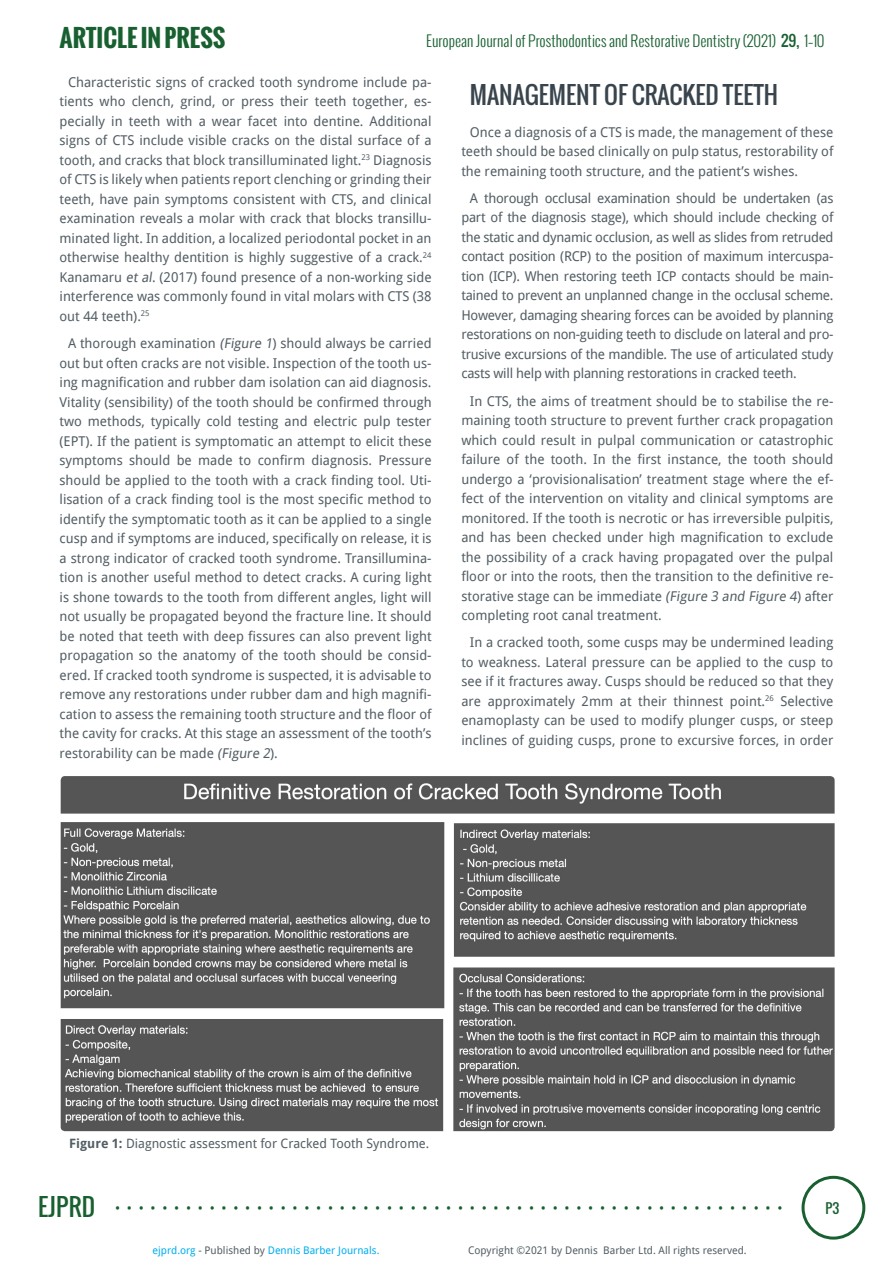
<style>
.page{position:relative;width:893px;height:1263px;background:#fff}
.page>*{position:absolute;margin:0;border:0;box-sizing:border-box;transform-origin:0 0}
.t1{font:24px "Oswald";color:#39444d}
.t2{font:700 24px "Oswald";color:#186030}
.t3{font:300 15px "Oswald";color:#186030}
.Body_Text{font:13.5px/19.5px "Droid Sans";color:#535e64;text-align:justify}
.t4{font:13.5px "Droid Sans";color:#186030}
.t5{font:13.5px "Oswald";color:#186030}
.Inline_Figure_Text{font:12.9px "Droid Sans";color:#535e64}
.t6{font:10.5px "Droid Sans";color:#535e64}
.t7{font:10.5px "Droid Sans";color:#00aeef}
.s1{font-weight:400}
.s2{font-weight:700}
.s3{font-family:"Oswald";font-size:24px}
.s4{color:#535e64}
</style>
<div class="page">
<img style="left:61px;top:776px;width:774px;height:355px">
<div style="left:801px;top:1176px;width:64px;height:63px;border:3px solid #186030;border-radius:50%"></div>
<h1 class="t2" style="left:60px;top:20px;width:167px">ARTICLE IN PRESS</h1>
<p class="t3" style="left:426px;top:31px;width:400px">European Journal of Prosthodontics and Restorative Dentistry (2021) <span class="s1">29,</span> 1–10</p>
<p class="Body_Text" style="left:60px;top:72px;width:374px;text-indent:9px">Characteristic signs of cracked tooth syndrome include pa&shy;tients who clench, grind, or press their teeth together, es&shy;pecially in teeth with a wear facet into dentine. Additional signs of CTS include visible cracks on the distal surface of a tooth, and cracks that block transilluminated light.<sup>23</sup> Diagnosis of CTS is likely when patients report clenching or grinding their teeth, have pain symptoms consistent with CTS, and clinical examination reveals a molar with crack that blocks transillu&shy;minated light. In addition, a localized periodontal pocket in an otherwise healthy dentition is highly suggestive of a crack.<sup>24<br></sup>Kanamaru et al. (2017) found presence of a non-working side interference was commonly found in vital molars with CTS (38 out 44 teeth).<sup>25</sup></p>
<p class="Body_Text" style="left:60px;top:333px;width:374px;text-indent:9px">A thorough examination (Figure 1) should always be carried out but often cracks are not visible. Inspection of the tooth us&shy;ing magnification and rubber dam isolation can aid diagnosis.<br>Vitality (sensibility) of the tooth should be confirmed through two methods, typically cold testing and electric pulp tester (EPT). If the patient is symptomatic an attempt to elicit these symptoms should be made to confirm diagnosis. Pressure should be applied to the tooth with a crack finding tool. Uti&shy;lisation of a crack finding tool is the most specific method to identify the symptomatic tooth as it can be applied to a single cusp and if symptoms are induced, specifically on release, it is a strong indicator of cracked tooth syndrome. Transillumina&shy;tion is another useful method to detect cracks. A curing light is shone towards to the tooth from different angles, light will not usually be propagated beyond the fracture line. It should be noted that teeth with deep fissures can also prevent light propagation so the anatomy of the tooth should be consid&shy;ered. If cracked tooth syndrome is suspected, it is advisable to remove any restorations under rubber dam and high magnifi&shy;cation to assess the remaining tooth structure and the floor of the cavity for cracks. At this stage an assessment of the tooth’s restorability can be made (Figure 2).</p>
<h2 class="t1" style="left:470px;top:77px;width:310px">MANAGEMENT OF CRACKED TEETH</h2>
<p class="Body_Text" style="left:461px;top:122px;width:374px;text-indent:9px">Once a diagnosis of a CTS is made, the management of these teeth should be based clinically on pulp status, restorability of the remaining tooth structure, and the patient’s wishes.</p>
<p class="Body_Text" style="left:461px;top:188px;width:374px;text-indent:9px">A thorough occlusal examination should be undertaken (as part of the diagnosis stage), which should include checking of the static and dynamic occlusion, as well as slides from retruded contact position (RCP) to the position of maximum intercuspa&shy;tion (ICP). When restoring teeth ICP contacts should be main&shy;tained to prevent an unplanned change in the occlusal scheme.<br>However, damaging shearing forces can be avoided by planning restorations on non-guiding teeth to disclude on lateral and pro&shy;trusive excursions of the mandible. The use of articulated study casts will help with planning restorations in cracked teeth.</p>
<p class="Body_Text" style="left:461px;top:391px;width:374px;text-indent:9px">In CTS, the aims of treatment should be to stabilise the re&shy;maining tooth structure to prevent further crack propagation which could result in pulpal communication or catastrophic failure of the tooth. In the first instance, the tooth should undergo a ‘provisionalisation’ treatment stage where the ef&shy;fect of the intervention on vitality and clinical symptoms are monitored. If the tooth is necrotic or has irreversible pulpitis, and has been checked under high magnification to exclude the possibility of a crack having propagated over the pulpal floor or into the roots, then the transition to the definitive re&shy;storative stage can be immediate (Figure 3 and Figure 4) after completing root canal treatment.</p>
<p class="Body_Text" style="left:461px;top:632px;width:374px;text-indent:9px">In a cracked tooth, some cusps may be undermined leading to weakness. Lateral pressure can be applied to the cusp to see if it fractures away. Cusps should be reduced so that they are approximately 2mm at their thinnest point.<sup>26</sup> Selective enamoplasty can be used to modify plunger cusps, or steep inclines of guiding cusps, prone to excursive forces, in order</p>
<p class="Inline_Figure_Text" style="left:69px;top:1134px;width:362px"><span class="s2">Figure 1:</span> Diagnostic assessment for Cracked Tooth Syndrome.</p>
<p class="t4" style="left:38px;top:1199px;width:746px"><span class="s3">EJPRD</span> •••••••••••••••••••••••••••••••••••••••••••••••••••••••••</p>
<p class="t7" style="left:152px;top:1243px;width:228px">ejprd.org <span class="s4">- Published by</span> Dennis Barber Journals.</p>
<p class="t6" style="left:468px;top:1243px;width:280px">Copyright ©2021 by Dennis Barber Ltd. All rights reserved.</p>
<p class="t5" style="left:825px;top:1198px;width:15px">P3</p>
</div>
